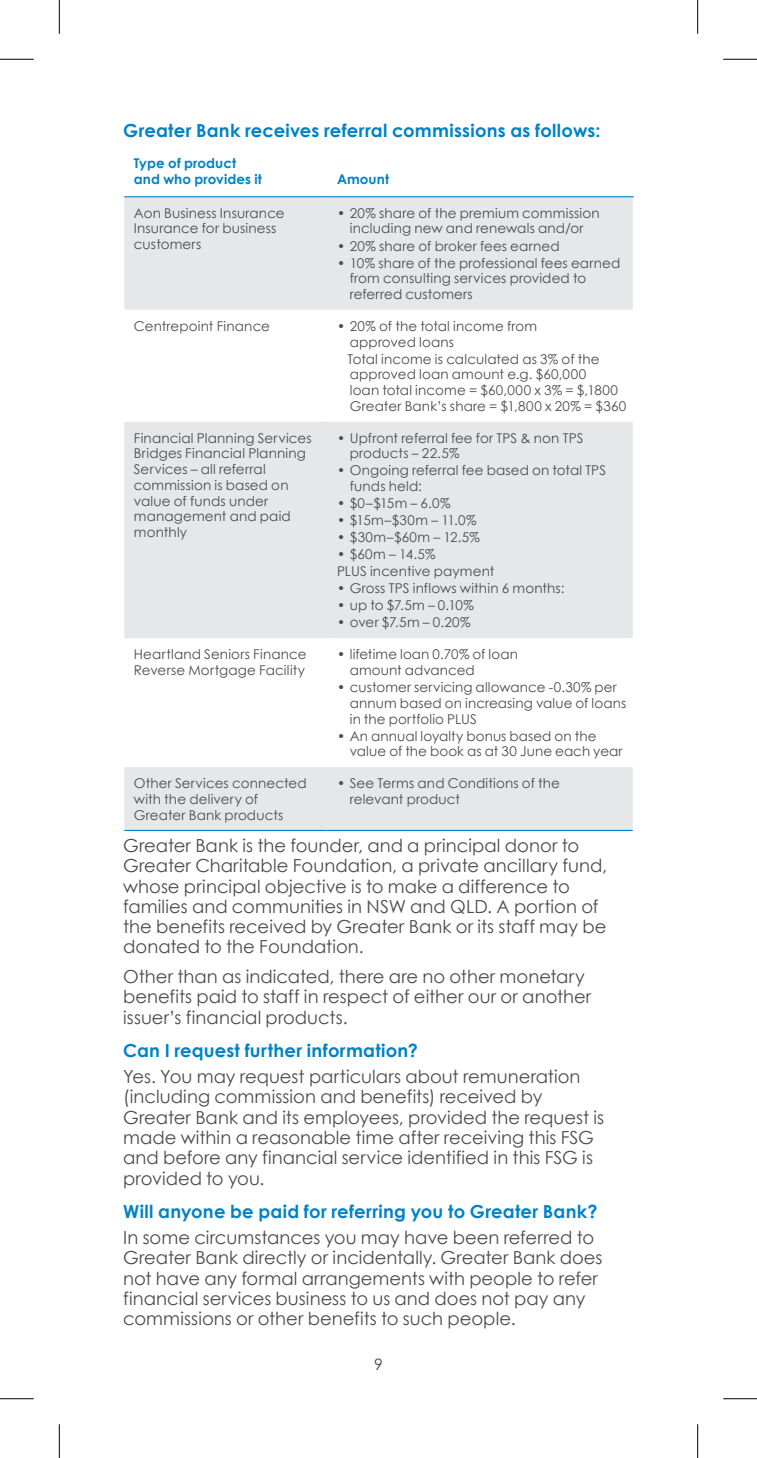
<style>
.page{position:relative;width:757px;height:1458px;background:#fff}
.page>*{position:absolute;margin:0;border:0;box-sizing:border-box;transform-origin:0 0}
.Body_Copy{font:18px/20.2px "Century Gothic";color:#4b4c4d}
.Heading_2{font:700 18px "Century Gothic";letter-spacing:.01em;color:#0082c8}
.Body_Copy-2{font:700 18px "Century Gothic";letter-spacing:.01em;color:#0082c8}
.t1{font:15.75px "Century Gothic";color:#4b4c4d}
.Table_bullet{font:13.5px/15.8px "Century Gothic";letter-spacing:.01em;color:#4b4c4d}
.Table{font:13.5px/15.8px "Century Gothic";letter-spacing:.01em;color:#4b4c4d}
.Table_Heading{font:700 13.5px/15.8px "Century Gothic";letter-spacing:.01em;color:#0082c8}
</style>
<div class="page">
<svg style="left:124px;top:197px;width:508px;height:633px;fill:#e6e7e9"></svg>
<hr style="left:631px;top:638px;width:2px;height:129px;background:#fff">
<hr style="left:631px;top:310px;width:2px;height:112px;background:#fff">
<hr style="left:123px;top:638px;width:2px;height:129px;background:#fff">
<hr style="left:326px;top:638px;width:2px;height:129px;background:#fff">
<hr style="left:123px;top:310px;width:2px;height:112px;background:#fff">
<hr style="left:326px;top:310px;width:2px;height:112px;background:#fff">
<hr style="left:124px;top:830px;width:203px;height:1px;background:#0082c8">
<hr style="left:327px;top:830px;width:305px;height:1px;background:#0082c8">
<hr style="left:124px;top:196px;width:203px;height:1px;background:#0082c8">
<hr style="left:327px;top:196px;width:306px;height:1px;background:#0082c8">
<hr style="left:0;top:59px;width:34px;height:1px;background:#000">
<hr style="left:723px;top:59px;width:33px;height:1px;background:#000">
<hr style="left:0;top:1398px;width:34px;height:1px;background:#000">
<hr style="left:723px;top:1398px;width:33px;height:1px;background:#000">
<hr style="left:59px;top:0;width:1px;height:34px;background:#000">
<hr style="left:59px;top:1424px;width:1px;height:34px;background:#000">
<hr style="left:697px;top:0;width:1px;height:34px;background:#000">
<hr style="left:697px;top:1424px;width:1px;height:34px;background:#000">
<p class="Body_Copy-2" style="left:123px;top:119px;width:478px">Greater Bank receives referral commissions as follows:</p>
<p class="Table_Heading" style="left:134px;top:155px;width:130px">Type of product and who provides it</p>
<p class="Table_Heading" style="left:337px;top:171px;width:54px">Amount</p>
<p class="Table" style="left:134px;top:205px;width:152px">Aon Business Insurance</p>
<p class="Table" style="left:134px;top:221px;width:144px">Insurance for business customers</p>
<p class="Table_bullet" style="left:337px;top:205px;width:264px;text-align:center">• 20% share of the premium commission including new and renewals and/or</p>
<p class="Table_bullet" style="left:337px;top:238px;width:224px">• 20% share of broker fees earned</p>
<p class="Table_bullet" style="left:349px;top:255px;width:272px;text-indent:-13px">• 10% share of the professional fees earned from consulting services provided to referred customers</p>
<p class="Table" style="left:134px;top:318px;width:138px">Centrepoint Finance</p>
<p class="Table_bullet" style="left:349px;top:318px;width:189px;text-indent:-13px">• 20% of the total income from approved loans</p>
<p class="Table_bullet" style="left:347px;top:351px;width:280px">Total income is calculated as 3% of the approved loan amount e.g. $60,000<br>loan total income = $60,000 x 3% = $,1800<br>Greater Bank’s share = $1,800 x 20% = $360</p>
<p class="Table" style="left:134px;top:430px;width:179px">Financial Planning Services</p>
<p class="Table" style="left:134px;top:445px;width:174px">Bridges Financial Planning<br>Services – all referral commission is based on value of funds under management and paid monthly</p>
<p class="Table_bullet" style="left:349px;top:430px;width:235px;text-indent:-13px">• Upfront referral fee for TPS &amp; non TPS products – 22.5%</p>
<p class="Table_bullet" style="left:349px;top:463px;width:258px;text-indent:-13px">• Ongoing referral fee based on total TPS funds held:</p>
<p class="Table_bullet" style="left:337px;top:495px;width:115px">• $0–$15m – 6.0%</p>
<p class="Table_bullet" style="left:337px;top:512px;width:141px">• $15m–$30m – 11.0%</p>
<p class="Table_bullet" style="left:337px;top:529px;width:144px">• $30m–$60m – 12.5%</p>
<p class="Table_bullet" style="left:337px;top:546px;width:100px">• $60m – 14.5%</p>
<p class="Table_bullet" style="left:337px;top:563px;width:159px">PLUS incentive payment</p>
<p class="Table_bullet" style="left:337px;top:580px;width:229px">• Gross TPS inflows within 6 months:</p>
<p class="Table_bullet" style="left:337px;top:597px;width:138px">• up to $7.5m – 0.10%</p>
<p class="Table_bullet" style="left:337px;top:614px;width:135px">• over $7.5m – 0.20%</p>
<p class="Table" style="left:134px;top:646px;width:174px">Heartland Seniors Finance<br>Reverse Mortgage Facility</p>
<p class="Table_bullet" style="left:349px;top:646px;width:170px;text-indent:-13px">• lifetime loan 0.70% of loan amount advanced</p>
<p class="Table_bullet" style="left:349px;top:679px;width:278px;text-indent:-13px">• customer servicing allowance -0.30% per annum based on increasing value of loans in the portfolio PLUS</p>
<p class="Table_bullet" style="left:349px;top:728px;width:274px;text-indent:-13px">• An annual loyalty bonus based on the value of the book as at 30 June each year</p>
<p class="Table" style="left:134px;top:775px;width:174px">Other Services connected with the delivery of<br>Greater Bank products</p>
<p class="Table_bullet" style="left:349px;top:775px;width:212px;text-indent:-13px">• See Terms and Conditions of the relevant product</p>
<p class="Body_Copy" style="left:123px;top:835px;width:485px">Greater Bank is the founder, and a principal donor to Greater Charitable Foundation, a private ancillary fund, whose principal objective is to make a difference to families and communities in NSW and QLD. A portion of the benefits received by Greater Bank or its staff may be donated to the Foundation.</p>
<p class="Body_Copy" style="left:123px;top:966px;width:469px">Other than as indicated, there are no other monetary benefits paid to staff in respect of either our or another issuer’s financial products.</p>
<p class="Heading_2" style="left:123px;top:1039px;width:296px">Can I request further information?</p>
<p class="Body_Copy" style="left:123px;top:1066px;width:482px">Yes. You may request particulars about remuneration (including commission and benefits) received by Greater Bank and its employees, provided the request is made within a reasonable time after receiving this FSG and before any financial service identified in this FSG is provided to you.</p>
<p class="Heading_2" style="left:123px;top:1200px;width:476px">Will anyone be paid for referring you to Greater Bank?</p>
<p class="Body_Copy" style="left:123px;top:1227px;width:481px">In some circumstances you may have been referred to Greater Bank directly or incidentally. Greater Bank does not have any formal arrangements with people to refer financial services business to us and does not pay any commissions or other benefits to such people.</p>
<p class="t1" style="left:374px;top:1355px;width:10px">9</p>
</div>
